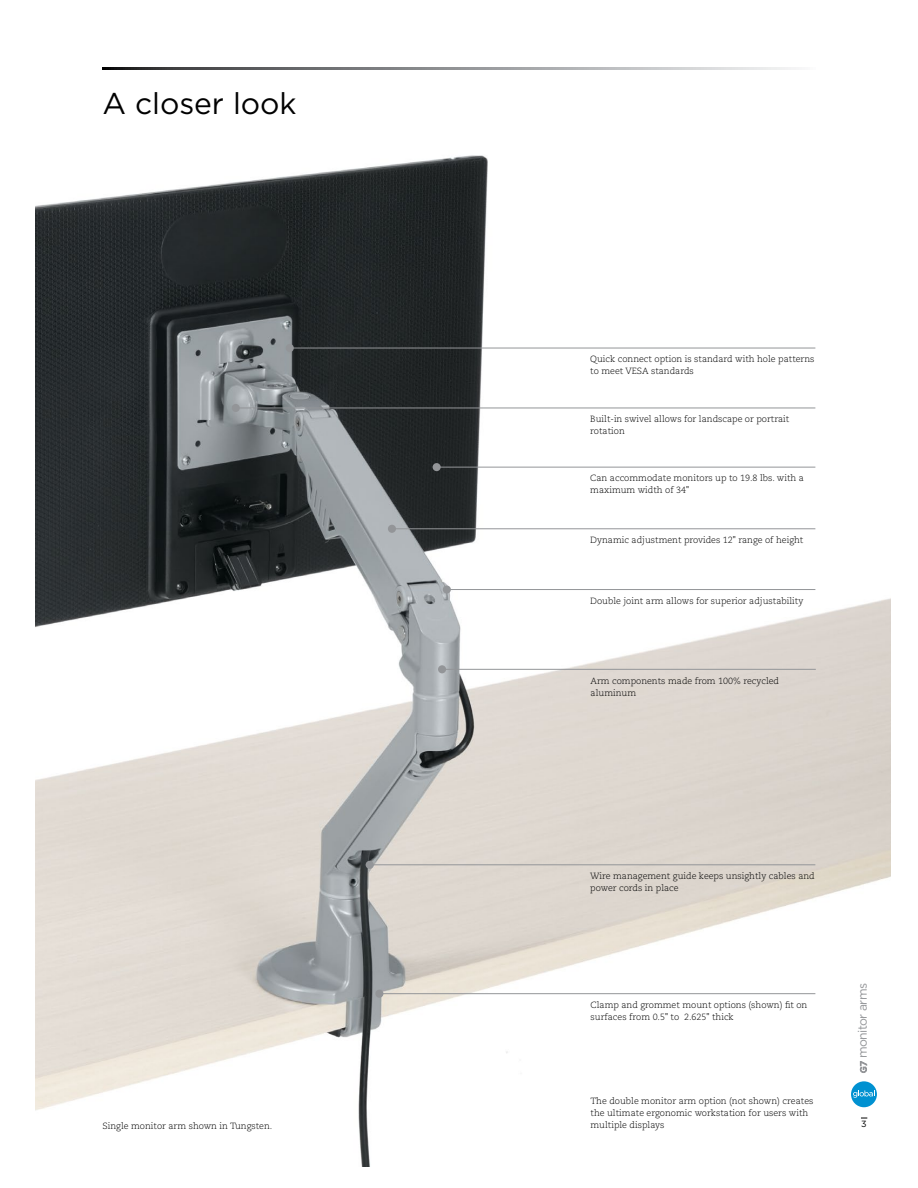
<style>
.page{position:relative;width:918px;height:1188px;background:#fff}
.page>*{position:absolute;margin:0;border:0;box-sizing:border-box;transform-origin:0 0}
.t1{font:30px "Gotham";color:#000}
.t2{font:12.3px "Gotham";letter-spacing:-.05em;color:#939598}
.t3{font:300 9px/12px "Caecilia LT Std";color:#000}
.t4{font:9px "Gotham";color:#000}
.s1{font-size:8.55px}
.s2{font-size:9px}
</style>
<div class="page">
<img style="left:36px;top:155px;width:855px;height:1011px">
<div style="left:851px;top:1081px;width:26px;height:26px;background:#0091d1;border-radius:50%"></div>
<svg style="left:853px;top:1090px;width:22px;height:8px"></svg>
<svg style="left:103px;top:68px;width:693px;height:1px"></svg>
<hr style="left:440px;top:467px;width:375px;height:1px;background:#939598">
<div style="left:433px;top:463px;width:8px;height:8px;background:#939598;border-radius:50%"></div>
<hr style="left:239px;top:408px;width:576px;height:1px;background:#939598">
<div style="left:232px;top:404px;width:8px;height:8px;background:#939598;border-radius:50%"></div>
<hr style="left:293px;top:348px;width:522px;height:1px;background:#939598">
<div style="left:286px;top:344px;width:8px;height:8px;background:#939598;border-radius:50%"></div>
<hr style="left:373px;top:864px;width:442px;height:1px;background:#939598">
<div style="left:366px;top:861px;width:8px;height:8px;background:#939598;border-radius:50%"></div>
<hr style="left:383px;top:993px;width:432px;height:1px;background:#939598">
<div style="left:375px;top:990px;width:8px;height:8px;background:#939598;border-radius:50%"></div>
<hr style="left:395px;top:528px;width:420px;height:1px;background:#939598">
<div style="left:388px;top:525px;width:8px;height:8px;background:#939598;border-radius:50%"></div>
<hr style="left:450px;top:589px;width:365px;height:1px;background:#939598">
<div style="left:443px;top:585px;width:8px;height:9px;background:#939598;border-radius:50%"></div>
<hr style="left:445px;top:669px;width:371px;height:1px;background:#939598">
<div style="left:438px;top:665px;width:8px;height:8px;background:#939598;border-radius:50%"></div>
<h1 class="t1" style="left:103px;top:84px;width:195px">A closer look</h1>
<p class="t3" style="left:103px;top:1120px;width:171px">Single monitor arm shown in Tungsten.</p>
<p class="t3" style="left:590px;top:353px;width:226px">Quick connect option is standard with hole patterns to meet VESA standards</p>
<p class="t3" style="left:590px;top:413px;width:201px">Built-in swivel allows for landscape or portrait rotation</p>
<p class="t3" style="left:590px;top:472px;width:215px">Can accommodate monitors up to 19.8 lbs. with a maximum width of 34"</p>
<p class="t3" style="left:590px;top:534px;width:215px">Dynamic adjustment provides 12" range of height</p>
<p class="t3" style="left:590px;top:595px;width:215px">Double joint arm allows for superior adjustability</p>
<p class="t3" style="left:591px;top:675px;width:190px">Arm components made from 100% recycled aluminum</p>
<p class="t3" style="left:590px;top:870px;width:226px">Wire management guide keeps unsightly cables and power cords in place</p>
<p class="t3" style="left:591px;top:999px;width:218px">Clamp and grommet mount options (shown) fit on surfaces from 0.5" to 2.625" thick</p>
<p class="t3" style="left:591px;top:1095px;width:224px">The double monitor arm option (not shown) creates the ultimate ergonomic workstation for users with multiple displays</p>
<h2 class="t2" style="left:854px;top:1073px;width:91px;rotate:-90deg"><span class="s1">g</span><span class="s2">7</span> monitor arms</h2>
<p class="t4" style="left:861px;top:1119px;width:7px">3</p>
</div>
